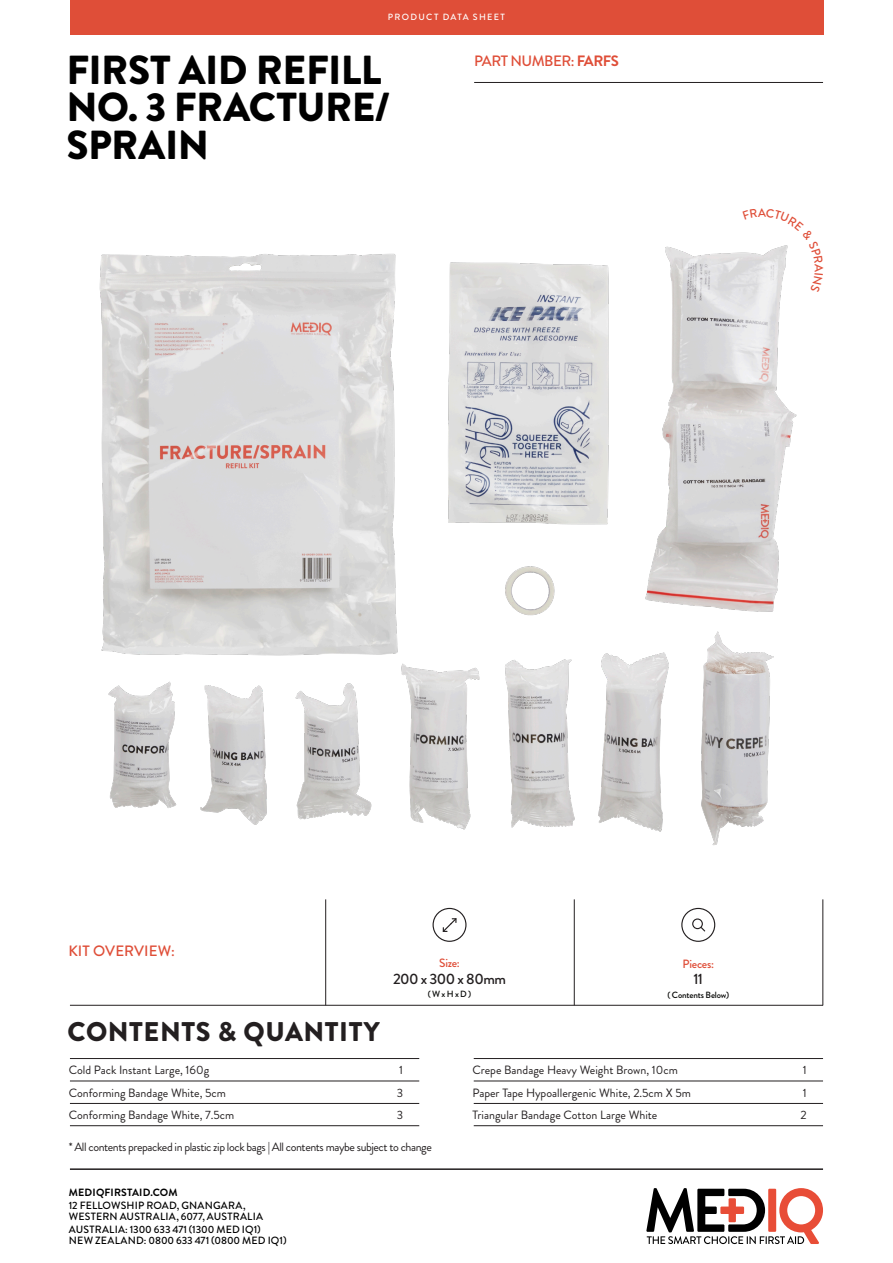
<style>
.page{position:relative;width:893px;height:1263px;background:#fff}
.page>*{position:absolute;margin:0;border:0;box-sizing:border-box;transform-origin:0 0}
.t1{font:900 40.5px/37.5px "Brandon Grotesque";letter-spacing:-.015em;color:#000}
.t2{font:900 27px "Brandon Grotesque";letter-spacing:.02em;color:#231f20}
.t3{font:500 15px "Brandon Grotesque";letter-spacing:-.035em;color:#df4e38}
.t4{font:500 15px "Brandon Grotesque";letter-spacing:-.035em;color:#231f20}
.t5{font:500 15px "Brandon Grotesque";letter-spacing:.005em;color:#df4e38}
.t6{font:12px "Brandon Grotesque";color:#231f20}
.t7{font:12px "Brandon Grotesque";letter-spacing:-.035em;color:#231f20}
.t8{font:500 12px "Brandon Grotesque";letter-spacing:-.025em;color:#df4e38}
.t9{font:500 10.5px/10.5px "Brandon Grotesque";letter-spacing:.015em;color:#000}
.t10{font:700 10.5px "Brandon Grotesque";letter-spacing:.015em;color:#000}
.t11{font:500 9px "Brandon Grotesque";letter-spacing:-.01em;color:#040503}
.t12{font:500 9px "Brandon Grotesque";letter-spacing:.145em;color:#fff}
.s1{font-weight:700}
</style>
<div class="page">
<div style="left:70px;top:0;width:753px;height:34px;background:#df4e38"></div>
<hr style="left:70px;top:1168px;width:753px;height:2px;background:#231f20">
<svg style="left:646px;top:1188px;width:177px;height:56px"></svg>
<hr style="left:70px;top:1058px;width:349px;height:1px;background:#231f20">
<hr style="left:70px;top:1103px;width:349px;height:1px;background:#231f20">
<hr style="left:70px;top:1125px;width:349px;height:1px;background:#231f20">
<hr style="left:70px;top:1081px;width:349px;height:1px;background:#231f20">
<hr style="left:474px;top:1058px;width:349px;height:1px;background:#231f20">
<hr style="left:474px;top:1103px;width:349px;height:1px;background:#231f20">
<hr style="left:474px;top:1125px;width:349px;height:1px;background:#231f20">
<hr style="left:474px;top:1081px;width:349px;height:1px;background:#231f20">
<hr style="left:474px;top:82px;width:349px;height:1px;background:#231f20">
<img style="left:99px;top:246px;width:698px;height:599px">
<hr style="left:70px;top:1005px;width:753px;height:1px;background:#231f20">
<hr style="left:325px;top:899px;width:1px;height:106px;background:#231f20">
<hr style="left:574px;top:899px;width:1px;height:106px;background:#231f20">
<hr style="left:823px;top:899px;width:1px;height:106px;background:#231f20">
<svg style="left:433px;top:908px;width:33px;height:34px"></svg>
<svg style="left:681px;top:908px;width:34px;height:34px"></svg>
<svg style="left:743px;top:245px;width:54px;height:18px"></svg>
<p class="t12" style="left:388px;top:11px;width:119px">PRODUCT DATA SHEET</p>
<p class="t1" style="left:66px;top:51px;width:325px">FIRST AID REFILL<br>NO. 3 FRACTURE/<br>SPRAIN</p>
<p class="t3" style="left:474px;top:50px;width:146px">PART NUMBER: <span class="s1">FARFS</span></p>
<p class="t8" style="left:827px;top:264px;width:10px;rotate:90deg">A</p>
<p class="t5" style="left:68px;top:940px;width:108px">KIT OVERVIEW:</p>
<p class="t2" style="left:67px;top:1013px;width:314px">CONTENTS &amp; QUANTITY</p>
<p class="t6" style="left:69px;top:1062px;width:142px">Cold Pack Instant Large, 160g</p>
<p class="t6" style="left:69px;top:1084px;width:159px">Conforming Bandage White, 5cm</p>
<p class="t6" style="left:69px;top:1107px;width:167px">Conforming Bandage White, 7.5cm</p>
<p class="t8" style="left:439px;top:955px;width:22px">Size:</p>
<p class="t4" style="left:393px;top:968px;width:115px">200 x 300 x 80mm</p>
<p class="t11" style="left:428px;top:988px;width:45px">( W x H x D )</p>
<p class="t8" style="left:683px;top:955px;width:33px">Pieces:</p>
<p class="t4" style="left:693px;top:969px;width:11px">11</p>
<p class="t11" style="left:667px;top:988px;width:63px">( Contents Below)</p>
<p class="t6" style="left:399px;top:1062px;width:5px">1</p>
<p class="t6" style="left:397px;top:1084px;width:8px">3</p>
<p class="t6" style="left:397px;top:1107px;width:8px">3</p>
<p class="t6" style="left:472px;top:1062px;width:207px">Crepe Bandage Heavy Weight Brown, 10cm</p>
<p class="t6" style="left:472px;top:1084px;width:220px">Paper Tape Hypoallergenic White, 2.5cm X 5m</p>
<p class="t6" style="left:472px;top:1107px;width:186px">Triangular Bandage Cotton Large White</p>
<p class="t7" style="left:69px;top:1139px;width:365px">* All contents prepacked in plastic zip lock bags | All contents maybe subject to change</p>
<p class="t10" style="left:69px;top:1185px;width:110px">MEDIQFIRSTAID.COM</p>
<p class="t9" style="left:69px;top:1200px;width:196px">12 FELLOWSHIP ROAD, GNANGARA,<br>WESTERN AUSTRALIA, 6077, AUSTRALIA</p>
<p class="t9" style="left:69px;top:1224px;width:219px">AUSTRALIA: 1300 633 471 (1300 MED IQ1)<br>NEW ZEALAND: 0800 633 471 (0800 MED IQ1)</p>
<p class="t6" style="left:803px;top:1062px;width:5px">1</p>
<p class="t6" style="left:803px;top:1084px;width:5px">1</p>
<p class="t6" style="left:801px;top:1107px;width:8px">2</p>
</div>
